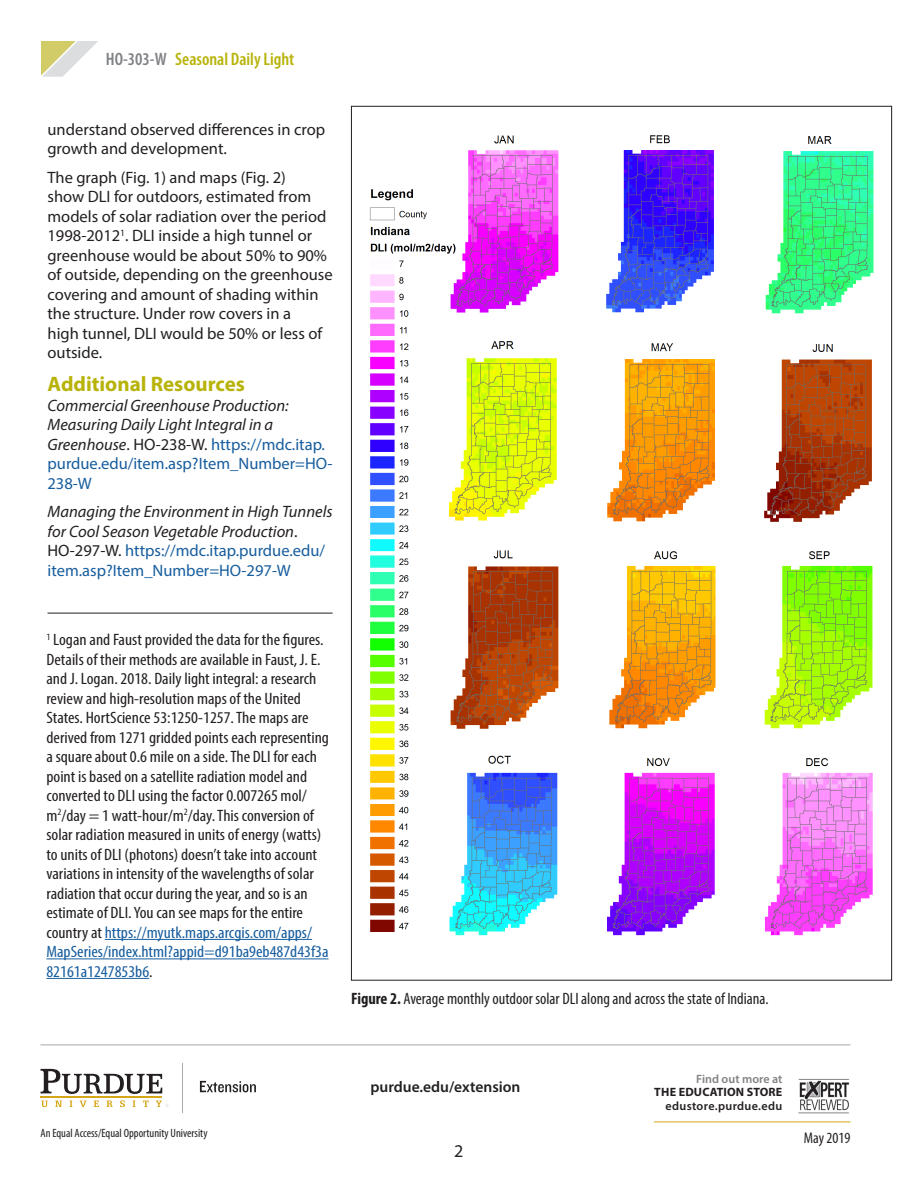
<style>
.page{position:relative;width:918px;height:1188px;background:#fff}
.page>*{position:absolute;margin:0;border:0;box-sizing:border-box;transform-origin:0 0}
.HEADING_1{font:700 21px "Myriad Pro";color:#b8b309}
.t1{font:600 condensed 18px "Myriad Pro";color:#b8b309}
.t2{font:18px "Myriad Pro";color:#231f20}
.Body_copy{font:condensed 16.5px/19.5px "Myriad Pro";color:#231f20;scale:1.08 1}
.Body_copy-2{font:16.5px/19.5px "Myriad Pro";color:#231f20}
.Body_copy-3{font:italic 16.5px/19.5px "Myriad Pro";color:#231f20}
.Body_copy-4{font:condensed 16.5px "Myriad Pro";color:#231f20}
.t3{font:600 15.6px "Myriad Pro";color:#231f20}
.t4{font:condensed 15.6px "Myriad Pro";color:#231f20}
.t5{font:600 12.15px "Myriad Pro";letter-spacing:.03em;color:#231f20}
.t6{font:700 12.15px "Myriad Pro";letter-spacing:.01em;color:#231f20}
.t7{font:600 12.15px "Myriad Pro";color:#808285}
.t8{font:condensed 12px "Myriad Pro";color:#231f20}
.s1{color:#808285}
.s2{font-style:normal}
.s3{font-style:normal;color:#175d9e}
.s4{color:#175d9e}
.s5{font-weight:700}
</style>
<div class="page">
<svg style="left:41px;top:41px;width:57px;height:36px"></svg>
<svg style="left:351px;top:105px;width:542px;height:876px"></svg>
<svg style="left:40px;top:1069px;width:122px;height:25px"></svg>
<svg style="left:41px;top:1101px;width:7px;height:6px"></svg>
<svg style="left:55px;top:1101px;width:7px;height:6px"></svg>
<svg style="left:70px;top:1101px;width:3px;height:6px"></svg>
<svg style="left:80px;top:1101px;width:6px;height:6px"></svg>
<svg style="left:94px;top:1101px;width:5px;height:6px"></svg>
<svg style="left:107px;top:1101px;width:6px;height:6px"></svg>
<svg style="left:120px;top:1100px;width:5px;height:7px"></svg>
<svg style="left:133px;top:1101px;width:3px;height:6px"></svg>
<svg style="left:143px;top:1101px;width:6px;height:6px"></svg>
<hr style="left:41px;top:1096px;width:121px;height:1px;background:#d5a616">
<svg style="left:156px;top:1101px;width:13px;height:6px"></svg>
<hr style="left:182px;top:1063px;width:1px;height:49px;background:#a8a9ad">
<svg style="left:200px;top:1081px;width:56px;height:11px"></svg>
<hr style="left:654px;top:1122px;width:196px;height:1px;background:#d5a616">
<img style="left:798px;top:1079px;width:52px;height:35px">
<hr style="left:40px;top:1045px;width:810px;height:1px;background:#a8a9ad">
<hr style="left:105px;top:939px;width:207px;height:1px;background:#175d9e">
<hr style="left:46px;top:958px;width:283px;height:1px;background:#175d9e">
<hr style="left:46px;top:978px;width:103px;height:1px;background:#175d9e">
<hr style="left:48px;top:613px;width:285px;height:1px;background:#231f20">
<img style="left:430px;top:126px;width:457px;height:830px">
<img style="left:362px;top:173px;width:99px;height:775px">
<p class="t1" style="left:106px;top:50px;width:190px"><span class="s1">HO-303-W</span> Seasonal Daily Light</p>
<p class="Body_copy-2" style="left:48px;top:119px;width:279px">understand observed differences in crop growth and development.</p>
<p class="Body_copy-2" style="left:48px;top:167px;width:287px">The graph (Fig. 1) and maps (Fig. 2)<br>show DLI for outdoors, estimated from models of solar radiation over the period 1998-2012<sup>1</sup>. DLI inside a high tunnel or greenhouse would be about 50% to 90% of outside, depending on the greenhouse covering and amount of shading within the structure. Under row covers in a<br>high tunnel, DLI would be 50% or less of outside.</p>
<p class="HEADING_1" style="left:48px;top:371px;width:199px">Additional Resources</p>
<p class="Body_copy-3" style="left:48px;top:395px;width:287px">Commercial Greenhouse Production:<br>Measuring Daily Light Integral in a<br>Greenhouse<span class="s2">. HO-238-W.</span> <span class="s3">https://mdc.itap. purdue.edu/item.asp?Item_Number=HO-<br>238-W</span></p>
<p class="Body_copy-3" style="left:48px;top:502px;width:287px">Managing the Environment in High Tunnels for Cool Season Vegetable Production<span class="s2">.<br>HO-297-W.</span> <span class="s3">https://mdc.itap.purdue.edu/ item.asp?Item_Number=HO-297-W</span></p>
<p class="Body_copy" style="left:46px;top:630px;width:263px"><sup>1</sup> Logan and Faust provided the data for the figures.<br>Details of their methods are available in Faust, J. E. and J. Logan. 2018. Daily light integral: a research review and high-resolution maps of the United States. HortScience 53:1250-1257. The maps are derived from 1271 gridded points each representing a square about 0.6 mile on a side. The DLI for each point is based on a satellite radiation model and converted to DLI using the factor 0.007265 mol/ m<sup>2</sup>/day = 1 watt-hour/m<sup>2</sup>/day. This conversion of solar radiation measured in units of energy (watts) to units of DLI (photons) doesn’t take into account variations in intensity of the wavelengths of solar radiation that occur during the year, and so is an estimate of DLI. You can see maps for the entire country at <span class="s4">https://myutk.maps.arcgis.com/apps/ MapSeries/index.html?appid=d91ba9eb487d43f3a 82161a1247853b6</span>.</p>
<p class="Body_copy-4" style="left:351px;top:988px;width:419px"><span class="s5">Figure 2.</span> Average monthly outdoor solar DLI along and across the state of Indiana.</p>
<p class="t8" style="left:40px;top:1126px;width:169px">An Equal Access/Equal Opportunity University</p>
<p class="t3" style="left:371px;top:1077px;width:151px">purdue.edu/extension</p>
<p class="t2" style="left:454px;top:1140px;width:11px">2</p>
<p class="t7" style="left:696px;top:1071px;width:88px">Find out more at</p>
<p class="t6" style="left:654px;top:1084px;width:129px">THE EDUCATION STORE</p>
<p class="t5" style="left:665px;top:1098px;width:118px">edustore.purdue.edu</p>
<p class="t4" style="left:804px;top:1128px;width:48px">May 2019</p>
</div>
